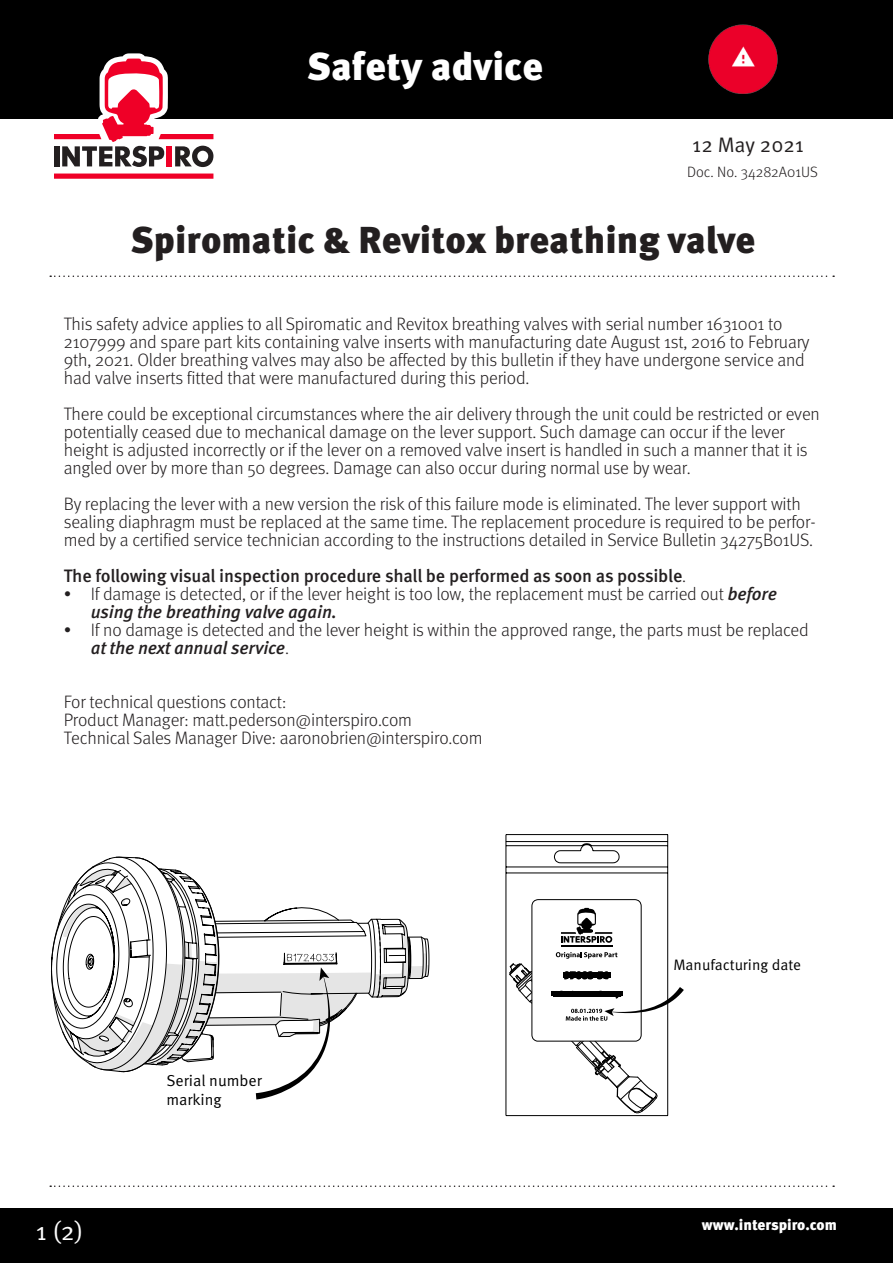
<style>
.page{position:relative;width:893px;height:1263px;background:#fff}
.page>*{position:absolute;margin:0;border:0;box-sizing:border-box;transform-origin:0 0}
.t1{font:900 39px "Meta Pro";color:#fff}
.t2{font:900 37.5px "Meta Pro";color:#231f20}
.t3{font:25.5px "Meta Pro Norm";color:#fff}
.t4{font:21px "Meta Pro Norm";letter-spacing:-.005em;color:#231f20}
.t5{font:300 18px/18px "Meta Pro";letter-spacing:-.01em;color:#231f20}
.t6{font:500 18px "Meta Pro";letter-spacing:-.01em;color:#231f20}
.t7{font:15.75px/19px "Meta Pro Norm";color:#000}
.t8{font:15.15px "Meta Pro Norm";color:#000}
.t9{font:900 15px "Meta Pro";color:#fff}
.t10{font:300 15px "Meta Pro";color:#231f20}
.s1{font-weight:300}
.s2{font-weight:500;font-style:italic}
</style>
<div class="page">
<div style="left:0;top:0;width:893px;height:119px;background:#000"></div>
<svg style="left:54px;top:53px;width:159px;height:126px"></svg>
<div style="left:0;top:1209px;width:893px;height:54px;background:#000"></div>
<img style="left:708px;top:24px;width:70px;height:70px">
<svg style="left:50px;top:275px;width:784px;height:2px"></svg>
<svg style="left:50px;top:1185px;width:784px;height:2px"></svg>
<svg style="left:51px;top:856px;width:379px;height:244px"></svg>
<svg style="left:505px;top:834px;width:163px;height:282px"></svg>
<svg style="left:509px;top:899px;width:175px;height:214px"></svg>
<h1 class="t1" style="left:307px;top:36px;width:238px">Safety advice</h1>
<p class="t4" style="left:692px;top:129px;width:113px">12 May 2021</p>
<p class="t10" style="left:687px;top:161px;width:132px">Doc. No. 34282A01US</p>
<p class="t2" style="left:130px;top:210px;width:627px">Spiromatic &amp; Revitox breathing valve</p>
<p class="t5" style="left:64px;top:314px;width:747px">This safety advice applies to all Spiromatic and Revitox breathing valves with serial number 1631001 to 2107999 and spare part kits containing valve inserts with manufacturing date August 1st, 2016 to February 9th, 2021. Older breathing valves may also be affected by this bulletin if they have undergone service and had valve inserts fitted that were manufactured during this period.</p>
<p class="t5" style="left:64px;top:404px;width:758px">There could be exceptional circumstances where the air delivery through the unit could be restricted or even potentially ceased due to mechanical damage on the lever support. Such damage can occur if the lever height is adjusted incorrectly or if the lever on a removed valve insert is handled in such a manner that it is angled over by more than 50 degrees. Damage can also occur during normal use by wear.</p>
<p class="t5" style="left:64px;top:494px;width:753px">By replacing the lever with a new version the risk of this failure mode is eliminated. The lever support with sealing diaphragm must be replaced at the same time. The replacement procedure is required to be perfor&shy;med by a certified service technician according to the instructions detailed in Service Bulletin 34275B01US.</p>
<p class="t6" style="left:64px;top:562px;width:624px">The following visual inspection procedure shall be performed as soon as possible<span class="s1">.</span></p>
<p class="t5" style="left:91px;top:584px;width:688px;text-indent:-27px">• If damage is detected, or if the lever height is too low, the replacement must be carried out <span class="s2">before using the breathing valve again.</span></p>
<p class="t5" style="left:91px;top:620px;width:719px;text-indent:-27px">• If no damage is detected and the lever height is within the approved range, the parts must be replaced <span class="s2">at the next annual service</span>.</p>
<p class="t5" style="left:64px;top:692px;width:224px">For technical questions contact:</p>
<p class="t5" style="left:64px;top:710px;width:350px">Product Manager: matt.pederson@interspiro.com</p>
<p class="t5" style="left:64px;top:728px;width:420px">Technical Sales Manager Dive: aaronobrien@interspiro.com</p>
<p class="t3" style="left:36px;top:1212px;width:49px">1 (2)</p>
<p class="t7" style="left:166px;top:1070px;width:97px">Serial number marking</p>
<p class="t8" style="left:673px;top:953px;width:129px">Manufacturing date</p>
<p class="t9" style="left:702px;top:1212px;width:137px">www.interspiro.com</p>
</div>
